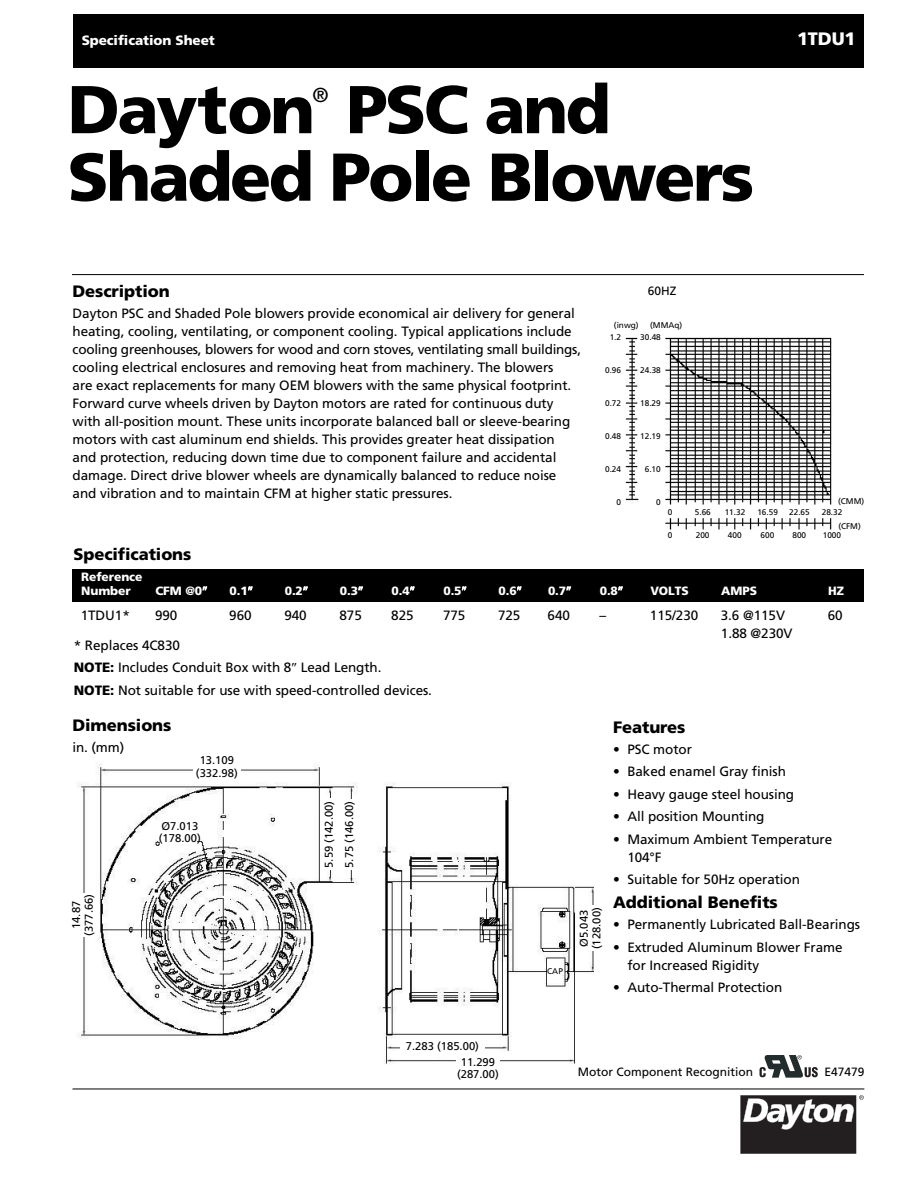
<style>
.page{position:relative;width:918px;height:1188px;background:#fff}
.page>*{position:absolute;margin:0;border:0;box-sizing:border-box;transform-origin:0 0}
.t1{font:900 67.5px/67.5px "Frutiger";letter-spacing:-.035em;color:#000}
.t2{font:20.25px "Frutiger";color:#000}
.t3{font:900 18px "Frutiger";letter-spacing:-.005em;color:#fff}
.t4{font:900 16.5px "Frutiger";letter-spacing:-.005em;color:#000}
.t5{font:13.5px/18px "Frutiger";letter-spacing:-.005em;color:#000}
.t6{font:900 13.5px "Frutiger";letter-spacing:-.005em;color:#fff}
.t7{font:900 12px/13.5px "Frutiger";letter-spacing:-.005em;color:#fff}
.t8{font:12px "Frutiger";color:#000}
.t9{font:11.25px/12.8px "Frutiger";color:#000;text-align:center}
.t10{font:8.25px "Frutiger";color:#000}
.s1{font-weight:900}
</style>
<div class="page">
<hr style="left:73px;top:1089px;width:791px;height:1px;background:#000">
<svg style="left:740px;top:1095px;width:124px;height:59px"></svg>
<hr style="left:72px;top:274px;width:792px;height:1px;background:#000">
<div style="left:73px;top:14px;width:790px;height:54px;background:#000"></div>
<img style="left:77px;top:763px;width:516px;height:301px">
<img style="left:625px;top:337px;width:207px;height:193px">
<div style="left:73px;top:569px;width:791px;height:33px;background:#000"></div>
<div style="left:68px;top:893px;width:31px;height:44px;background:#fff"></div>
<div style="left:193px;top:755px;width:48px;height:27px;background:#fff"></div>
<div style="left:577px;top:906px;width:29px;height:45px;background:#fff"></div>
<div style="left:324px;top:799px;width:14px;height:71px;background:#fff"></div>
<div style="left:400px;top:1041px;width:85px;height:14px;background:#fff"></div>
<div style="left:344px;top:799px;width:15px;height:71px;background:#fff"></div>
<div style="left:456px;top:1056px;width:44px;height:26px;background:#fff"></div>
<div style="left:548px;top:960px;width:14px;height:23px;background:#fff"></div>
<img style="left:764px;top:1055px;width:38px;height:23px">
<svg style="left:805px;top:1067px;width:13px;height:10px"></svg>
<svg style="left:760px;top:1067px;width:6px;height:10px"></svg>
<svg style="left:797px;top:1055px;width:5px;height:4px"></svg>
<p class="t6" style="left:82px;top:35px;width:135px">Specification Sheet</p>
<h3 class="t3" style="left:797px;top:32px;width:60px">1TDU1</h3>
<h1 class="t1" style="left:67px;top:81px;width:688px;text-indent:279px">PSC and<br>Shaded Pole Blowers</h1>
<h1 class="t1" style="left:67px;top:81px;width:249px">Dayton</h1>
<h2 class="t2" style="left:313px;top:87px;width:18px">®</h2>
<p class="t4" style="left:73px;top:284px;width:99px">Description</p>
<p class="t5" style="left:73px;top:305px;width:510px">Dayton PSC and Shaded Pole blowers provide economical air delivery for general heating, cooling, ventilating, or component cooling. Typical applications include cooling greenhouses, blowers for wood and corn stoves, ventilating small buildings, cooling electrical enclosures and removing heat from machinery. The blowers<br>are exact replacements for many OEM blowers with the same physical footprint.<br>Forward curve wheels driven by Dayton motors are rated for continuous duty with all-position mount. These units incorporate balanced ball or sleeve-bearing motors with cast aluminum end shields. This provides greater heat dissipation and protection, reducing down time due to component failure and accidental damage. Direct drive blower wheels are dynamically balanced to reduce noise and vibration and to maintain CFM at higher static pressures.</p>
<p class="t4" style="left:74px;top:547px;width:119px">Specifications</p>
<p class="t8" style="left:648px;top:286px;width:30px">60HZ</p>
<p class="t10" style="left:614px;top:322px;width:26px">(inwg)</p>
<p class="t10" style="left:650px;top:322px;width:34px">(MMAq)</p>
<p class="t10" style="left:610px;top:334px;width:13px">1.2</p>
<p class="t10" style="left:605px;top:367px;width:18px">0.96</p>
<p class="t10" style="left:605px;top:400px;width:18px">0.72</p>
<p class="t10" style="left:605px;top:433px;width:18px">0.48</p>
<p class="t10" style="left:605px;top:466px;width:18px">0.24</p>
<p class="t10" style="left:617px;top:499px;width:6px">0</p>
<p class="t10" style="left:640px;top:334px;width:22px">30.48</p>
<p class="t10" style="left:640px;top:367px;width:22px">24.38</p>
<p class="t10" style="left:640px;top:400px;width:22px">18.29</p>
<p class="t10" style="left:640px;top:433px;width:22px">12.19</p>
<p class="t10" style="left:645px;top:466px;width:18px">6.10</p>
<p class="t10" style="left:656px;top:499px;width:6px">0</p>
<p class="t10" style="left:838px;top:498px;width:28px">(CMM)</p>
<p class="t10" style="left:838px;top:523px;width:24px">(CFM)</p>
<p class="t10" style="left:668px;top:509px;width:6px">0</p>
<p class="t10" style="left:695px;top:509px;width:18px">5.66</p>
<p class="t10" style="left:725px;top:509px;width:22px">11.32</p>
<p class="t10" style="left:757px;top:509px;width:22px">16.59</p>
<p class="t10" style="left:789px;top:509px;width:22px">22.65</p>
<p class="t10" style="left:822px;top:509px;width:22px">28.32</p>
<p class="t10" style="left:668px;top:532px;width:6px">0</p>
<p class="t10" style="left:696px;top:532px;width:15px">200</p>
<p class="t10" style="left:728px;top:532px;width:15px">400</p>
<p class="t10" style="left:761px;top:532px;width:15px">600</p>
<p class="t10" style="left:792px;top:532px;width:15px">800</p>
<p class="t10" style="left:823px;top:532px;width:20px">1000</p>
<p class="t7" style="left:81px;top:571px;width:63px">Reference<br>Number</p>
<p class="t7" style="left:155px;top:585px;width:48px">CFM @0</p>
<p class="t7" style="left:230px;top:585px;width:20px">0.1</p>
<p class="t7" style="left:285px;top:585px;width:20px">0.2</p>
<p class="t7" style="left:340px;top:585px;width:20px">0.3</p>
<p class="t7" style="left:392px;top:585px;width:20px">0.4</p>
<p class="t7" style="left:443px;top:585px;width:20px">0.5</p>
<p class="t7" style="left:499px;top:585px;width:20px">0.6</p>
<p class="t7" style="left:548px;top:585px;width:20px">0.7</p>
<p class="t7" style="left:600px;top:585px;width:20px">0.8</p>
<p class="t7" style="left:650px;top:585px;width:40px">VOLTS</p>
<p class="t7" style="left:721px;top:585px;width:37px">AMPS</p>
<p class="t7" style="left:828px;top:585px;width:17px">HZ</p>
<p class="t5" style="left:81px;top:607px;width:51px">1TDU1*</p>
<p class="t5" style="left:155px;top:607px;width:24px">990</p>
<p class="t5" style="left:229px;top:607px;width:24px">960</p>
<p class="t5" style="left:284px;top:607px;width:24px">940</p>
<p class="t5" style="left:340px;top:607px;width:24px">875</p>
<p class="t5" style="left:391px;top:607px;width:24px">825</p>
<p class="t5" style="left:443px;top:607px;width:24px">775</p>
<p class="t5" style="left:498px;top:607px;width:24px">725</p>
<p class="t5" style="left:548px;top:607px;width:24px">640</p>
<p class="t5" style="left:599px;top:607px;width:8px">–</p>
<p class="t5" style="left:650px;top:607px;width:50px">115/230</p>
<p class="t5" style="left:721px;top:607px;width:66px">3.6 @115V</p>
<p class="t5" style="left:828px;top:607px;width:16px">60</p>
<p class="t5" style="left:721px;top:625px;width:73px">1.88 @230V</p>
<p class="t5" style="left:74px;top:635px;width:360px;line-height:22.5px">* Replaces 4C830<br><span class="s1">NOTE:</span> Includes Conduit Box with 8 Lead Length.<br><span class="s1">NOTE:</span> Not suitable for use with speed-controlled devices.</p>
<p class="t4" style="left:72px;top:719px;width:101px">Dimensions</p>
<p class="t5" style="left:72px;top:739px;width:53px">in. (mm)</p>
<p class="t9" style="left:196px;top:755px;width:43px">13.109 (332.98)</p>
<p class="t9" style="left:71px;top:936px;width:43px;rotate:-90deg">14.87 (377.66)</p>
<p class="t9" style="left:159px;top:820px;width:43px;text-align:left">Ø7.013 (178.00)</p>
<p class="t9" style="left:323px;top:868px;width:68px;rotate:-90deg">5.59 (142.00)</p>
<p class="t9" style="left:344px;top:868px;width:68px;rotate:-90deg">5.75 (146.00)</p>
<p class="t9" style="left:406px;top:1041px;width:75px">7.283 (185.00)</p>
<p class="t9" style="left:457px;top:1056px;width:43px">11.299 (287.00)</p>
<p class="t10" style="left:547px;top:968px;width:18px">CAP</p>
<p class="t9" style="left:578px;top:949px;width:43px;text-align:left;rotate:-90deg">Ø5.043 (128.00)</p>
<p class="t4" style="left:613px;top:720px;width:74px">Features</p>
<p class="t5" style="left:613px;top:741px;width:80px">• PSC motor</p>
<p class="t5" style="left:613px;top:763px;width:174px">• Baked enamel Gray finish</p>
<p class="t5" style="left:613px;top:786px;width:183px">• Heavy gauge steel housing</p>
<p class="t5" style="left:613px;top:808px;width:153px">• All position Mounting</p>
<p class="t5" style="left:627px;top:831px;width:206px;text-indent:-14px">• Maximum Ambient Temperature<br>104°F</p>
<p class="t5" style="left:613px;top:871px;width:188px">• Suitable for 50Hz operation</p>
<p class="t4" style="left:613px;top:896px;width:166px">Additional Benefits</p>
<p class="t5" style="left:613px;top:916px;width:248px">• Permanently Lubricated Ball-Bearings</p>
<p class="t5" style="left:627px;top:939px;width:217px;text-indent:-14px">• Extruded Aluminum Blower Frame for Increased Rigidity</p>
<p class="t5" style="left:613px;top:979px;width:171px">• Auto-Thermal Protection</p>
<p class="t8" style="left:578px;top:1067px;width:177px">Motor Component Recognition</p>
<p class="t8" style="left:825px;top:1067px;width:42px">E47479</p>
</div>
